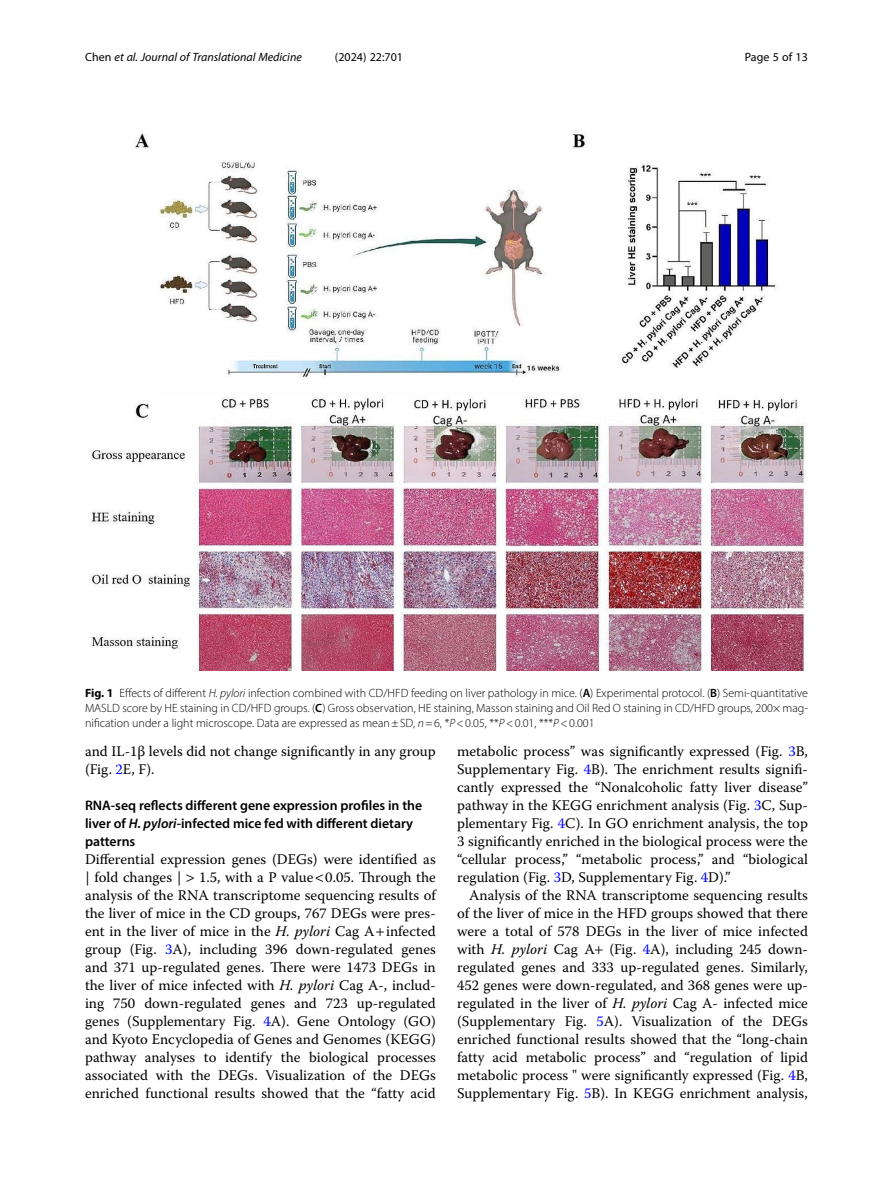
<style>
.page{position:relative;width:893px;height:1191px;background:#fff}
.page>*{position:absolute;margin:0;border:0;box-sizing:border-box;transform-origin:0 0}
.Body_Text{font:14.7px/18px "Warnock Pro";color:#000;text-align:justify}
.Body_Text_Indent{font:14.7px/18px "Warnock Pro";color:#000;text-align:justify}
.Head_2{font:600 13.8px/18px "Myriad Pro";color:#000}
.Figure_Caption{font:300 12px/15px "Myriad Pro";color:#000;text-align:justify}
.t1{font:italic 12px "Myriad Pro";color:#000}
.t2{font:12px "Myriad Pro";color:#000}
.s1{font-style:normal}
.s2{font-weight:700}
.s3{font-style:italic}
.s4{font-weight:600}
.s5{color:#00f}
</style>
<div class="page">
<img style="left:90px;top:132px;width:716px;height:538px">
<p class="t1" style="left:85px;top:50px;width:218px"><span class="s1">Chen</span> et al. Journal of Translational Medicine</p>
<p class="t2" style="left:335px;top:50px;width:70px">(2024) 22:701</p>
<p class="t2" style="left:745px;top:50px;width:65px">Page 5 of 13</p>
<p class="Figure_Caption" style="left:85px;top:685px;width:724px"><span class="s2">Fig. 1</span> Effects of different <span class="s3">H. pylori</span> infection combined with CD/HFD feeding on liver pathology in mice. (<span class="s4">A</span>) Experimental protocol. (<span class="s4">B</span>) Semi-quantitative MASLD score by HE staining in CD/HFD groups. (<span class="s4">C</span>) Gross observation, HE staining, Masson staining and Oil Red O staining in CD/HFD groups, 200× mag&shy;nification under a light microscope. Data are expressed as mean±SD, <span class="s3">n</span>=6, *<span class="s3">P</span>&lt;0.05, **<span class="s3">P</span>&lt;0.01, ***<span class="s3">P</span>&lt;0.001</p>
<p class="Body_Text" style="left:85px;top:742px;width:352px">and IL-1β levels did not change significantly in any group (Fig. <span class="s5">2</span>E, F).</p>
<p class="Head_2" style="left:85px;top:796px;width:339px">RNA-seq reflects different gene expression profiles in the liver of <span class="s3">H. pylori</span>-infected mice fed with different dietary patterns</p>
<p class="Body_Text" style="left:85px;top:850px;width:352px">Differential expression genes (DEGs) were identified as | fold changes | 1.5, with a P value 0.05. Through the analysis of the RNA transcriptome sequencing results of the liver of mice in the CD groups, 767 DEGs were pres&shy;ent in the liver of mice in the <span class="s3">H. pylori</span> Cag A infected group (Fig. <span class="s5">3</span>A), including 396 down-regulated genes and 371 up-regulated genes. There were 1473 DEGs in the liver of mice infected with <span class="s3">H. pylori</span> Cag A-, includ&shy;ing 750 down-regulated genes and 723 up-regulated genes (Supplementary Fig. <span class="s5">4</span>A). Gene Ontology (GO) and Kyoto Encyclopedia of Genes and Genomes (KEGG) pathway analyses to identify the biological processes associated with the DEGs. Visualization of the DEGs enriched functional results showed that the “fatty acid</p>
<p class="Body_Text" style="left:457px;top:742px;width:352px">metabolic process” was significantly expressed (Fig. <span class="s5">3</span>B, Supplementary Fig. <span class="s5">4</span>B). The enrichment results signifi&shy;cantly expressed the “Nonalcoholic fatty liver disease” pathway in the KEGG enrichment analysis (Fig. <span class="s5">3</span>C, Sup&shy;plementary Fig. <span class="s5">4</span>C). In GO enrichment analysis, the top 3 significantly enriched in the biological process were the “cellular process,” “metabolic process,” and “biological regulation (Fig. <span class="s5">3</span>D, Supplementary Fig. <span class="s5">4</span>D).”</p>
<p class="Body_Text_Indent" style="left:457px;top:886px;width:352px;text-indent:12px">Analysis of the RNA transcriptome sequencing results of the liver of mice in the HFD groups showed that there were a total of 578 DEGs in the liver of mice infected with <span class="s3">H. pylori</span> Cag A (Fig. <span class="s5">4</span>A), including 245 down&shy;regulated genes and 333 up-regulated genes. Similarly, 452 genes were down-regulated, and 368 genes were up&shy;regulated in the liver of <span class="s3">H. pylori</span> Cag A- infected mice (Supplementary Fig. <span class="s5">5</span>A). Visualization of the DEGs enriched functional results showed that the “long-chain fatty acid metabolic process” and “regulation of lipid metabolic process " were significantly expressed (Fig. <span class="s5">4</span>B, Supplementary Fig. <span class="s5">5</span>B). In KEGG enrichment analysis,</p>
</div>
